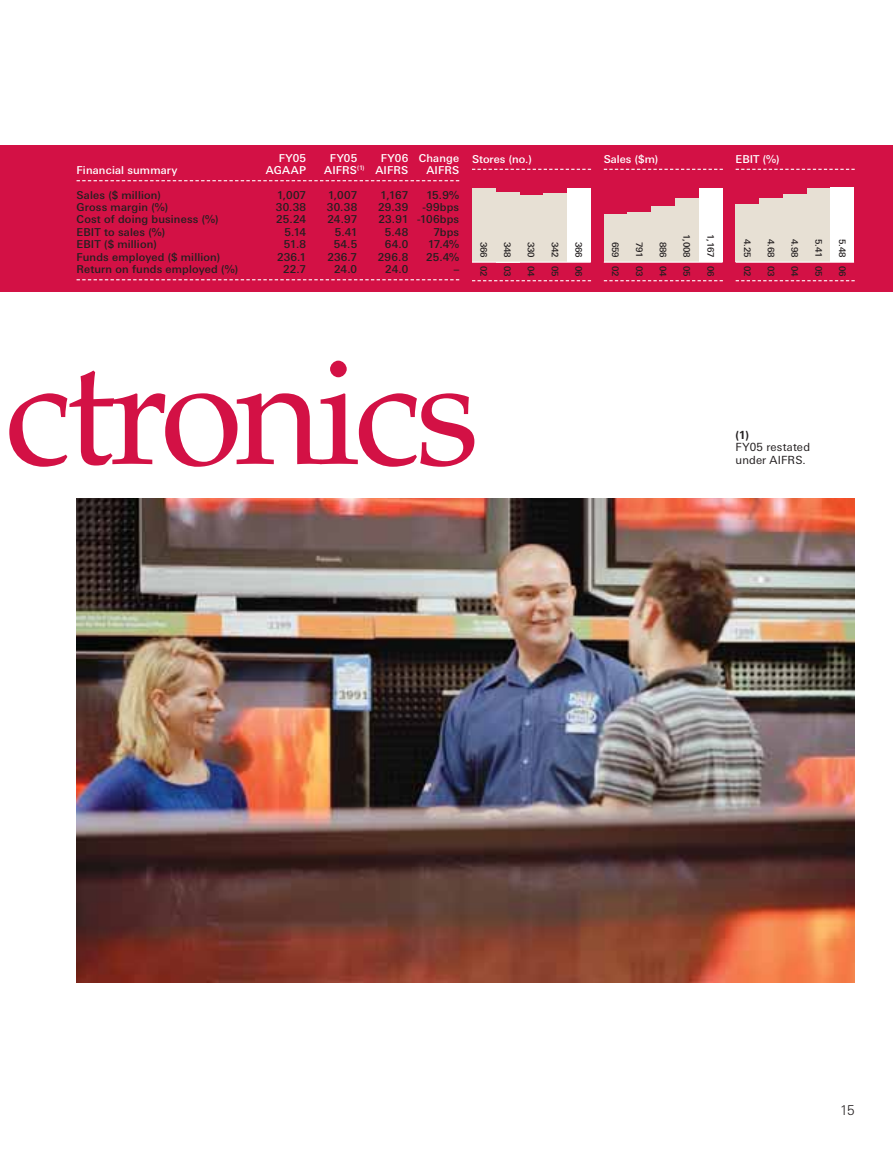
<style>
.page{position:relative;width:893px;height:1170px;background:#fff}
.page>*{position:absolute;margin:0;border:0;box-sizing:border-box;transform-origin:0 0}
.t1{font:150px "Palatino";letter-spacing:-.04em;color:#d31145}
.t2{font:300 13.5px "LT Univers Basic";color:#231f20}
.t3{font:11.25px "LT Univers Basic";letter-spacing:.015em;color:#231f20}
.t4{font:700 11.25px "LT Univers Basic";color:#231f20}
.t5{font:500 10.8px "LT Univers Basic";letter-spacing:.015em;color:#231f20}
.t6{font:500 10.8px "LT Univers Basic";letter-spacing:.015em;color:#fff}
.t7{font:500 9px "LT Univers Basic";color:#231f20}
</style>
<div class="page">
<div style="left:0;top:145px;width:893px;height:146px;background:#d31145"></div>
<div style="left:472px;top:188px;width:24px;height:74px;background:#e7e0d4"></div>
<div style="left:496px;top:192px;width:23px;height:70px;background:#e7e0d4"></div>
<div style="left:519px;top:196px;width:24px;height:66px;background:#e7e0d4"></div>
<div style="left:543px;top:193px;width:24px;height:69px;background:#e7e0d4"></div>
<div style="left:567px;top:188px;width:24px;height:74px;background:#fff"></div>
<div style="left:604px;top:214px;width:24px;height:48px;background:#e7e0d4"></div>
<div style="left:628px;top:212px;width:23px;height:50px;background:#e7e0d4"></div>
<div style="left:651px;top:206px;width:24px;height:56px;background:#e7e0d4"></div>
<div style="left:675px;top:198px;width:24px;height:64px;background:#e7e0d4"></div>
<div style="left:699px;top:188px;width:24px;height:74px;background:#fff"></div>
<div style="left:735px;top:204px;width:24px;height:58px;background:#e7e0d4"></div>
<div style="left:759px;top:199px;width:24px;height:63px;background:#e7e0d4"></div>
<div style="left:783px;top:194px;width:24px;height:68px;background:#e7e0d4"></div>
<div style="left:807px;top:189px;width:23px;height:73px;background:#e7e0d4"></div>
<div style="left:830px;top:188px;width:24px;height:74px;background:#fff"></div>
<svg style="left:472px;top:169px;width:119px;height:1px"></svg>
<hr style="left:472px;top:261px;width:119px;height:2px;background:#fff">
<svg style="left:472px;top:280px;width:119px;height:1px"></svg>
<svg style="left:604px;top:169px;width:119px;height:1px"></svg>
<hr style="left:604px;top:261px;width:119px;height:2px;background:#fff">
<svg style="left:604px;top:280px;width:119px;height:1px"></svg>
<svg style="left:736px;top:169px;width:119px;height:1px"></svg>
<hr style="left:736px;top:261px;width:118px;height:2px;background:#fff">
<svg style="left:736px;top:280px;width:119px;height:1px"></svg>
<img style="left:77px;top:498px;width:778px;height:484px">
<svg style="left:77px;top:180px;width:382px;height:1px"></svg>
<svg style="left:77px;top:279px;width:382px;height:1px"></svg>
<p class="t6" style="left:279px;top:153px;width:29px">FY05</p>
<p class="t6" style="left:330px;top:153px;width:29px">FY05</p>
<p class="t6" style="left:381px;top:153px;width:80px">FY06 Change</p>
<p class="t6" style="left:77px;top:165px;width:103px">Financial summary</p>
<p class="t6" style="left:266px;top:165px;width:42px">AGAAP</p>
<p class="t6" style="left:324px;top:165px;width:86px">AIFRS<sup>(1)</sup> AIFRS</p>
<p class="t6" style="left:426px;top:165px;width:34px">AIFRS</p>
<p class="t5" style="left:77px;top:190px;width:86px">Sales ($ million)</p>
<p class="t5" style="left:277px;top:190px;width:31px">1,007</p>
<p class="t5" style="left:328px;top:190px;width:31px">1,007</p>
<p class="t5" style="left:380px;top:190px;width:30px">1,167</p>
<p class="t5" style="left:426px;top:190px;width:35px">15.9%</p>
<p class="t5" style="left:77px;top:203px;width:93px">Gross margin (%)</p>
<p class="t5" style="left:276px;top:203px;width:32px">30.38</p>
<p class="t5" style="left:327px;top:203px;width:32px">30.38</p>
<p class="t5" style="left:378px;top:203px;width:32px">29.39</p>
<p class="t5" style="left:422px;top:203px;width:38px">-99bps</p>
<p class="t5" style="left:77px;top:215px;width:144px">Cost of doing business (%)</p>
<p class="t5" style="left:276px;top:215px;width:31px">25.24</p>
<p class="t5" style="left:327px;top:215px;width:31px">24.97</p>
<p class="t5" style="left:378px;top:215px;width:82px">23.91 -106bps</p>
<p class="t5" style="left:77px;top:227px;width:90px">EBIT to sales (%)</p>
<p class="t5" style="left:284px;top:227px;width:23px">5.14</p>
<p class="t5" style="left:335px;top:227px;width:24px">5.41</p>
<p class="t5" style="left:385px;top:227px;width:25px">5.48</p>
<p class="t5" style="left:433px;top:227px;width:27px">7bps</p>
<p class="t5" style="left:77px;top:240px;width:82px">EBIT ($ million)</p>
<p class="t5" style="left:284px;top:240px;width:24px">51.8</p>
<p class="t5" style="left:334px;top:240px;width:25px">54.5</p>
<p class="t5" style="left:385px;top:240px;width:25px">64.0</p>
<p class="t5" style="left:428px;top:240px;width:33px">17.4%</p>
<p class="t5" style="left:77px;top:252px;width:145px">Funds employed ($ million)</p>
<p class="t5" style="left:277px;top:252px;width:31px">236.1</p>
<p class="t5" style="left:327px;top:252px;width:31px">236.7</p>
<p class="t5" style="left:378px;top:252px;width:32px">296.8</p>
<p class="t5" style="left:426px;top:252px;width:35px">25.4%</p>
<p class="t5" style="left:77px;top:264px;width:163px">Return on funds employed (%)</p>
<p class="t5" style="left:283px;top:264px;width:24px">22.7</p>
<p class="t5" style="left:334px;top:264px;width:25px">24.0</p>
<p class="t5" style="left:385px;top:264px;width:25px">24.0</p>
<p class="t5" style="left:454px;top:264px;width:7px">–</p>
<p class="t6" style="left:472px;top:154px;width:61px">Stores (no.)</p>
<p class="t6" style="left:604px;top:154px;width:56px">Sales ($m)</p>
<p class="t6" style="left:736px;top:154px;width:46px">EBIT (%)</p>
<p class="t7" style="left:487px;top:242px;width:18px;rotate:90deg">366</p>
<p class="t7" style="left:511px;top:242px;width:18px;rotate:90deg">348</p>
<p class="t7" style="left:535px;top:242px;width:18px;rotate:90deg">330</p>
<p class="t7" style="left:559px;top:242px;width:18px;rotate:90deg">342</p>
<p class="t7" style="left:582px;top:242px;width:18px;rotate:90deg">366</p>
<p class="t7" style="left:487px;top:266px;width:12px;rotate:90deg">02</p>
<p class="t7" style="left:511px;top:266px;width:12px;rotate:90deg">03</p>
<p class="t7" style="left:535px;top:266px;width:12px;rotate:90deg">04</p>
<p class="t7" style="left:559px;top:266px;width:12px;rotate:90deg">05</p>
<p class="t7" style="left:582px;top:266px;width:12px;rotate:90deg">06</p>
<p class="t7" style="left:619px;top:242px;width:18px;rotate:90deg">659</p>
<p class="t7" style="left:643px;top:242px;width:18px;rotate:90deg">791</p>
<p class="t7" style="left:667px;top:242px;width:18px;rotate:90deg">886</p>
<p class="t7" style="left:691px;top:233px;width:26px;rotate:90deg">1,008</p>
<p class="t7" style="left:714px;top:233px;width:26px;rotate:90deg">1,167</p>
<p class="t7" style="left:619px;top:266px;width:12px;rotate:90deg">02</p>
<p class="t7" style="left:643px;top:266px;width:12px;rotate:90deg">03</p>
<p class="t7" style="left:667px;top:266px;width:12px;rotate:90deg">04</p>
<p class="t7" style="left:691px;top:266px;width:12px;rotate:90deg">05</p>
<p class="t7" style="left:714px;top:266px;width:12px;rotate:90deg">06</p>
<p class="t7" style="left:751px;top:239px;width:20px;rotate:90deg">4.25</p>
<p class="t7" style="left:775px;top:239px;width:20px;rotate:90deg">4.68</p>
<p class="t7" style="left:799px;top:239px;width:20px;rotate:90deg">4.98</p>
<p class="t7" style="left:822px;top:239px;width:20px;rotate:90deg">5.41</p>
<p class="t7" style="left:846px;top:239px;width:20px;rotate:90deg">5.48</p>
<p class="t7" style="left:751px;top:266px;width:12px;rotate:90deg">02</p>
<p class="t7" style="left:775px;top:266px;width:12px;rotate:90deg">03</p>
<p class="t7" style="left:799px;top:266px;width:12px;rotate:90deg">04</p>
<p class="t7" style="left:822px;top:266px;width:12px;rotate:90deg">05</p>
<p class="t7" style="left:846px;top:266px;width:12px;rotate:90deg">06</p>
<h1 class="t1" style="left:5px;top:354px;width:475px">ctronics</h1>
<p class="t4" style="left:736px;top:430px;width:15px">(1)</p>
<p class="t3" style="left:736px;top:442px;width:76px">FY05 restated</p>
<p class="t3" style="left:736px;top:455px;width:72px">under AIFRS.</p>
<p class="t2" style="left:840px;top:1104px;width:16px">15</p>
</div>
